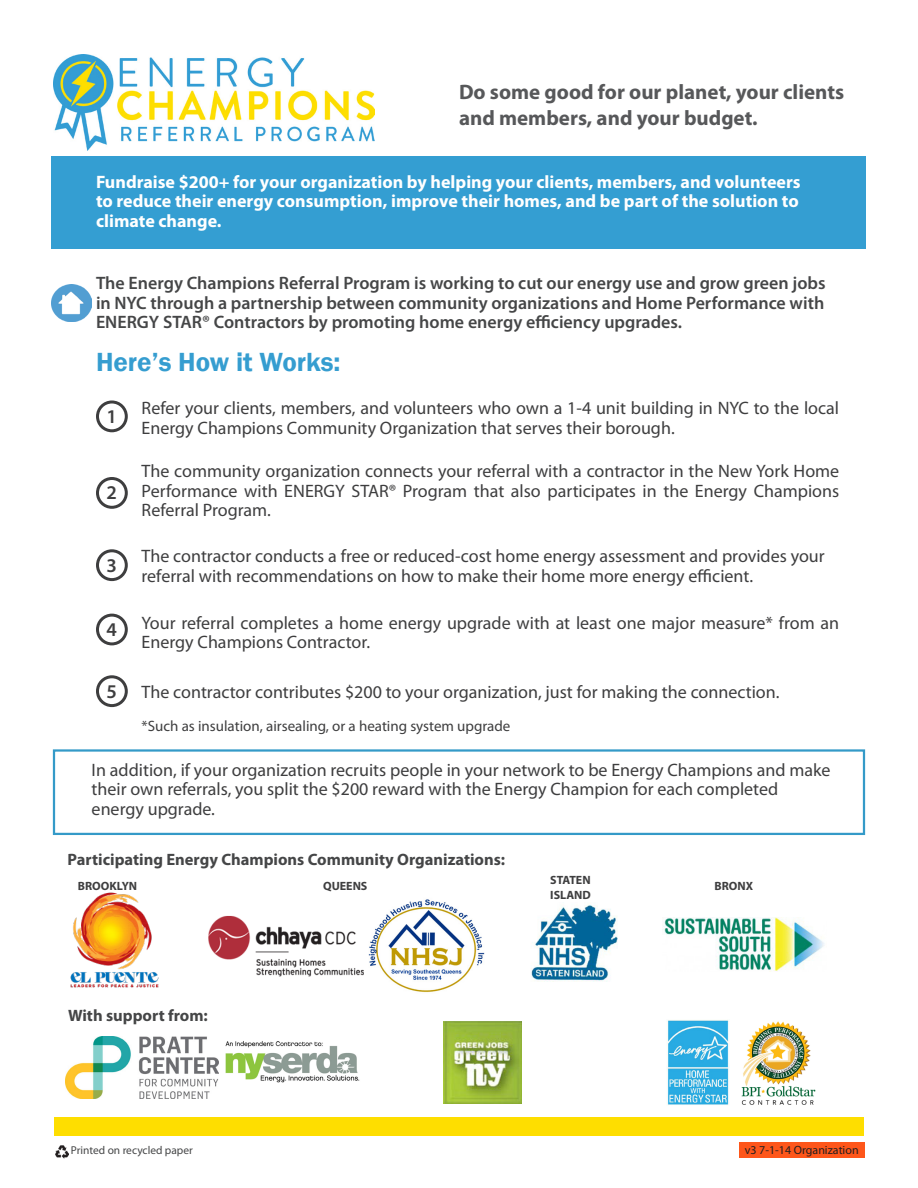
<style>
.page{position:relative;width:918px;height:1188px;background:#fff}
.page>*{position:absolute;margin:0;border:0;box-sizing:border-box;transform-origin:0 0}
.t1{font:600 27px "Franklin Gothic";color:#359dd0}
.t2{font:700 21px/25.2px "Myriad Pro";color:#57585a}
.t3{font:600 19.5px "Myriad Pro";color:#3e3e3f}
.t4{font:18px/19.5px "Myriad Pro";color:#3e3e3f}
.t5{font:600 18px/19.5px "Myriad Pro";color:#454647;text-align:justify}
.t6{font:700 18px/19.5px "Myriad Pro";color:#fff;text-align:justify}
.t7{font:700 16.5px "Myriad Pro";color:#454647}
.t8{font:15px "Myriad Pro";color:#3e3e3f}
.t9{font:700 12px/14.4px "Myriad Pro";color:#3e3e3f}
.t10{font:12px "Myriad Pro";color:#231f20}
.t11{font:11.4px "Myriad Pro";color:#454647}
</style>
<div class="page">
<div style="left:53px;top:749px;width:812px;height:86px;border:2px solid #349ac8"></div>
<img style="left:54px;top:55px;width:320px;height:95px">
<div style="left:52px;top:156px;width:814px;height:93px;background:#349ed2"></div>
<img style="left:52px;top:285px;width:40px;height:37px">
<div style="left:739px;top:1142px;width:126px;height:15px;background:#fe561a"></div>
<div style="left:55px;top:1117px;width:809px;height:19px;background:#fede00"></div>
<div style="left:96px;top:401px;width:32px;height:31px;border:3px solid #3e3e3f;border-radius:50%"></div>
<div style="left:96px;top:477px;width:32px;height:32px;border:3px solid #3e3e3f;border-radius:50%"></div>
<div style="left:96px;top:549px;width:32px;height:32px;border:3px solid #3e3e3f;border-radius:50%"></div>
<div style="left:96px;top:614px;width:32px;height:31px;border:3px solid #3e3e3f;border-radius:50%"></div>
<div style="left:96px;top:675px;width:32px;height:32px;border:3px solid #3e3e3f;border-radius:50%"></div>
<svg style="left:56px;top:1146px;width:12px;height:13px"></svg>
<img style="left:70px;top:892px;width:89px;height:96px">
<img style="left:368px;top:899px;width:117px;height:94px">
<img style="left:662px;top:918px;width:162px;height:54px">
<img style="left:225px;top:1041px;width:135px;height:42px">
<img style="left:444px;top:1021px;width:77px;height:83px">
<img style="left:208px;top:915px;width:156px;height:62px">
<img style="left:531px;top:905px;width:86px;height:77px">
<img style="left:667px;top:1020px;width:62px;height:85px">
<img style="left:741px;top:1021px;width:75px;height:84px">
<img style="left:66px;top:1037px;width:152px;height:61px">
<p class="t2" style="left:459px;top:79px;width:387px">Do some good for our planet, your clients and members, and your budget.</p>
<p class="t6" style="left:96px;top:171px;width:706px">Fundraise $200+ for your organization by helping your clients, members, and volunteers to reduce their energy consumption, improve their homes, and be part of the solution to climate change.</p>
<p class="t5" style="left:96px;top:273px;width:731px">The Energy Champions Referral Program is working to cut our energy use and grow green jobs in NYC through a partnership between community organizations and Home Performance with ENERGY STAR® Contractors by promoting home energy efficiency upgrades.</p>
<p class="t1" style="left:96px;top:345px;width:246px">Here’s How it Works:</p>
<p class="t3" style="left:106px;top:404px;width:12px">1</p>
<p class="t3" style="left:106px;top:480px;width:12px">2</p>
<p class="t3" style="left:106px;top:553px;width:12px">3</p>
<p class="t3" style="left:106px;top:617px;width:12px">4</p>
<p class="t3" style="left:106px;top:679px;width:12px">5</p>
<p class="t4" style="left:142px;top:398px;width:699px">Refer your clients, members, and volunteers who own a 1-4 unit building in NYC to the local<br>Energy Champions Community Organization that serves their borough.</p>
<p class="t4" style="left:142px;top:461px;width:699px;text-align:justify">The community organization connects your referral with a contractor in the New York Home Performance with ENERGY STAR® Program that also participates in the Energy Champions Referral Program.</p>
<p class="t4" style="left:142px;top:546px;width:685px">The contractor conducts a free or reduced-cost home energy assessment and provides your</p>
<p class="t4" style="left:142px;top:566px;width:613px">referral with recommendations on how to make their home more energy efficient.</p>
<p class="t4" style="left:142px;top:613px;width:699px">Your referral completes a home energy upgrade with at least one major measure* from an<br>Energy Champions Contractor.</p>
<p class="t4" style="left:142px;top:682px;width:639px">The contractor contributes $200 to your organization, just for making the connection.</p>
<p class="t8" style="left:142px;top:717px;width:370px">*Such as insulation, airsealing, or a heating system upgrade</p>
<p class="t4" style="left:92px;top:760px;width:740px">In addition, if your organization recruits people in your network to be Energy Champions and make their own referrals, you split the $200 reward with the Energy Champion for each completed</p>
<p class="t4" style="left:92px;top:799px;width:125px">energy upgrade.</p>
<p class="t7" style="left:68px;top:849px;width:439px">Participating Energy Champions Community Organizations:</p>
<p class="t9" style="left:78px;top:879px;width:61px">BROOKLYN</p>
<p class="t9" style="left:323px;top:879px;width:46px">QUEENS</p>
<p class="t9" style="left:550px;top:873px;width:42px">STATEN<br>ISLAND</p>
<p class="t9" style="left:714px;top:879px;width:40px">BRONX</p>
<p class="t7" style="left:68px;top:1005px;width:141px">With support from:</p>
<p class="t11" style="left:71px;top:1144px;width:123px">Printed on recycled paper</p>
<p class="t10" style="left:745px;top:1142px;width:115px">v3 7-1-14 Organization</p>
</div>
